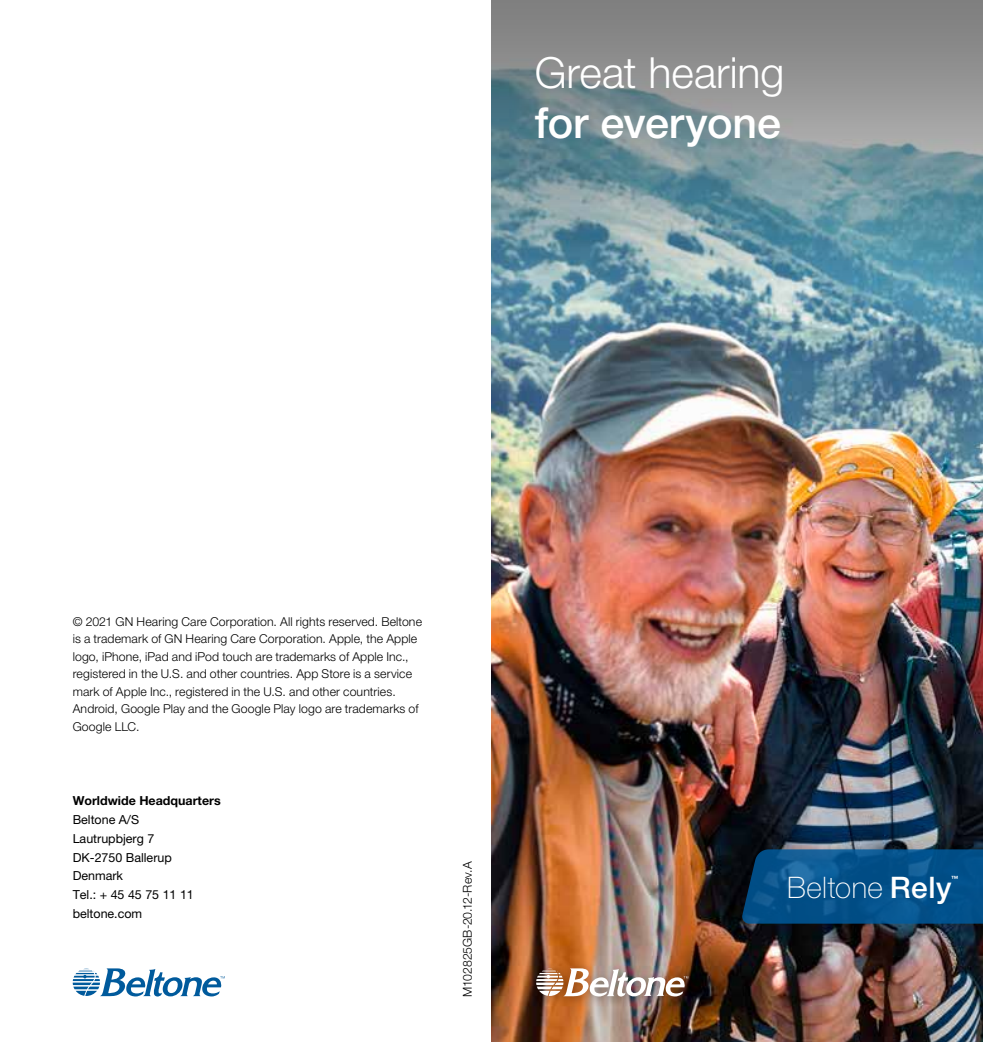
<style>
.page{position:relative;width:983px;height:1042px;background:#fff}
.page>*{position:absolute;margin:0;border:0;box-sizing:border-box;transform-origin:0 0}
.t1{font:300 42.88px "Helvetica Neue LT Pro";color:#fff}
.t2{font:500 42.88px "Helvetica Neue LT Pro";letter-spacing:-.005em;color:#fff}
.t3{font:100 29.75px "Helvetica Neue LT Pro";letter-spacing:.015em;color:#fff}
.t4{font:12.42px/18.7px "Helvetica Neue LT Pro";color:#000}
.t5{font:700 12.42px "Helvetica Neue LT Pro";color:#000}
.t6{font:300 12.25px/17.5px "Helvetica Neue LT Pro";letter-spacing:.01em;color:#000}
.t7{font:700 7.17px "Helvetica Neue LT Pro";color:#fff}
.s1{font-weight:500}
</style>
<div class="page">
<svg style="left:73px;top:968px;width:152px;height:28px"></svg>
<img style="left:491px;top:289px;width:491px;height:753px">
<svg style="left:491px;top:0;width:491px;height:289px;background:#7a9299"></svg>
<svg style="left:742px;top:849px;width:240px;height:74px;background:#065087"></svg>
<div style="left:527px;top:959px;width:171px;height:48px;background:#000;opacity:.2"></div>
<img style="left:536px;top:968px;width:152px;height:28px">
<h1 class="t1" style="left:534px;top:46px;width:251px">Great hearing</h1>
<h1 class="t2" style="left:534px;top:97px;width:248px">for everyone</h1>
<p class="t6" style="left:73px;top:612px;width:351px">© 2021 GN Hearing Care Corporation. All rights reserved. Beltone is a trademark of GN Hearing Care Corporation. Apple, the Apple logo, iPhone, iPad and iPod touch are trademarks of Apple Inc., registered in the U.S. and other countries. App Store is a service mark of Apple Inc., registered in the U.S. and other countries.<br>Android, Google Play and the Google Play logo are trademarks of Google LLC.</p>
<p class="t5" style="left:73px;top:793px;width:149px">Worldwide Headquarters</p>
<p class="t4" style="left:73px;top:810px;width:123px">Beltone A/S<br>Lautrupbjerg 7<br>DK-2750 Ballerup<br>Denmark<br>Tel.: + 45 45 75 11 11 beltone.com</p>
<p class="t6" style="left:458px;top:996px;width:136px;rotate:-90deg">M102825GB-20.12-Rev.A</p>
<h2 class="t3" style="left:787px;top:870px;width:166px">Beltone <span class="s1">Rely</span></h2>
<p class="t7" style="left:950px;top:874px;width:9px">™</p>
</div>
